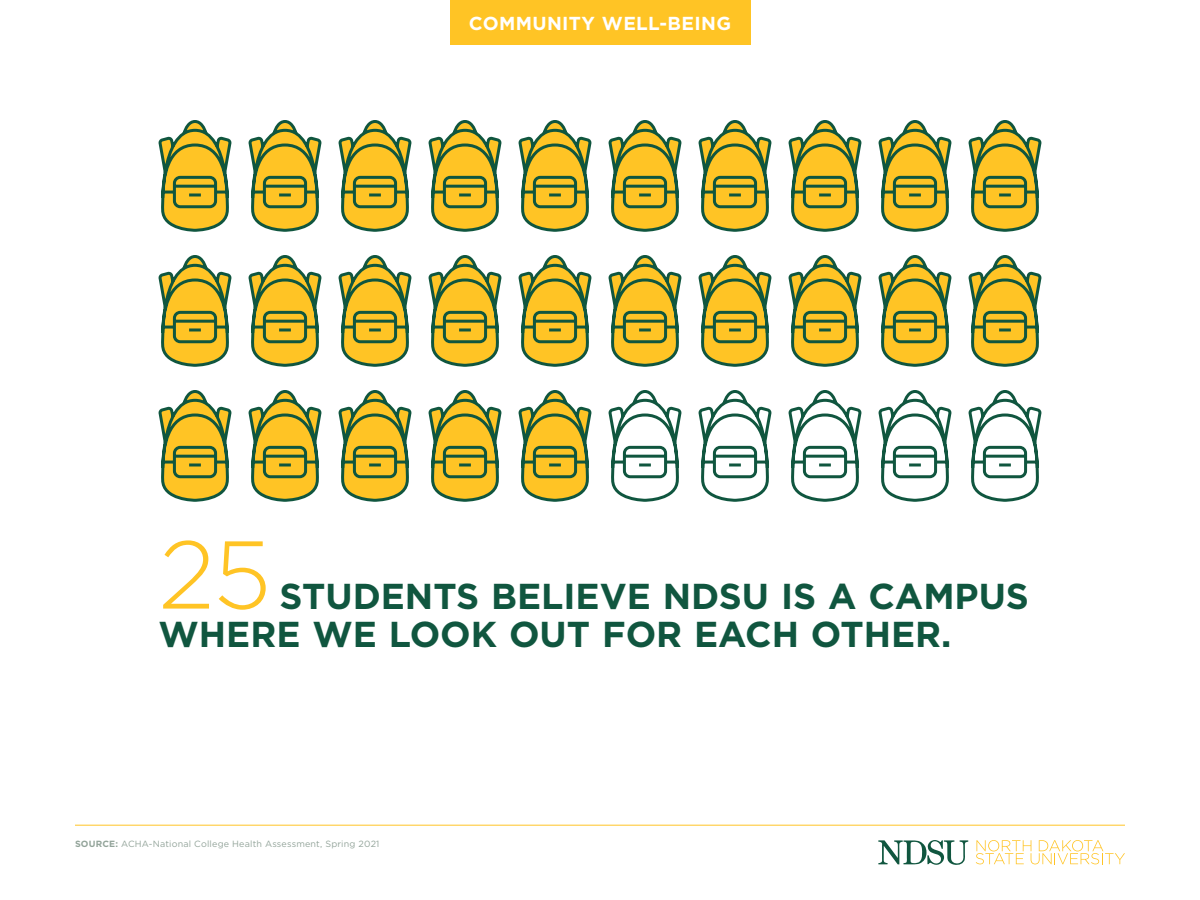
<style>
.page{position:relative;width:1200px;height:900px;background:#fff}
.page>*{position:absolute;margin:0;border:0;box-sizing:border-box;transform-origin:0 0}
.t1{font:300 96px "Gotham";color:#ffc425}
.t2{font:700 36px/38.5px "Gotham";color:#10563f}
.t3{font:700 18.75px "Gotham";letter-spacing:.02em;color:#fff}
.t4{font:9px "Gotham";letter-spacing:.02em;color:#93a49a}
.s1{font-weight:700}
</style>
<div class="page">
<div style="left:450px;top:0;width:300px;height:45px;background:#ffc425"></div>
<svg style="left:878px;top:840px;width:90px;height:25px"></svg>
<svg style="left:976px;top:840px;width:149px;height:24px"></svg>
<hr style="left:75px;top:825px;width:1050px;height:1px;background:#ffc425">
<svg style="left:878px;top:390px;width:74px;height:112px"></svg>
<svg style="left:788px;top:390px;width:74px;height:112px"></svg>
<svg style="left:698px;top:390px;width:74px;height:112px"></svg>
<svg style="left:608px;top:390px;width:74px;height:112px"></svg>
<svg style="left:968px;top:390px;width:74px;height:112px"></svg>
<svg style="left:338px;top:120px;width:74px;height:112px"></svg>
<svg style="left:338px;top:255px;width:74px;height:112px"></svg>
<svg style="left:338px;top:390px;width:74px;height:112px"></svg>
<svg style="left:428px;top:120px;width:74px;height:112px"></svg>
<svg style="left:428px;top:255px;width:74px;height:112px"></svg>
<svg style="left:428px;top:390px;width:74px;height:112px"></svg>
<svg style="left:518px;top:120px;width:74px;height:112px"></svg>
<svg style="left:518px;top:255px;width:74px;height:112px"></svg>
<svg style="left:518px;top:390px;width:74px;height:112px"></svg>
<svg style="left:608px;top:120px;width:74px;height:112px"></svg>
<svg style="left:608px;top:255px;width:74px;height:112px"></svg>
<svg style="left:698px;top:120px;width:74px;height:112px"></svg>
<svg style="left:698px;top:255px;width:74px;height:112px"></svg>
<svg style="left:788px;top:120px;width:74px;height:112px"></svg>
<svg style="left:788px;top:255px;width:74px;height:112px"></svg>
<svg style="left:878px;top:120px;width:74px;height:112px"></svg>
<svg style="left:878px;top:255px;width:74px;height:112px"></svg>
<svg style="left:968px;top:120px;width:74px;height:112px"></svg>
<svg style="left:968px;top:255px;width:74px;height:112px"></svg>
<svg style="left:248px;top:120px;width:74px;height:112px"></svg>
<svg style="left:248px;top:255px;width:74px;height:112px"></svg>
<svg style="left:248px;top:390px;width:74px;height:112px"></svg>
<svg style="left:158px;top:120px;width:74px;height:112px"></svg>
<svg style="left:158px;top:255px;width:74px;height:112px"></svg>
<svg style="left:158px;top:390px;width:74px;height:112px"></svg>
<p class="t3" style="left:469px;top:11px;width:264px">COMMUNITY WELL-BEING</p>
<h1 class="t1" style="left:159px;top:514px;width:114px">25</h1>
<p class="t2" style="left:159px;top:576px;width:872px;text-indent:121px">STUDENTS BELIEVE NDSU IS A CAMPUS<br>WHERE WE LOOK OUT FOR EACH OTHER.</p>
<p class="t4" style="left:75px;top:838px;width:306px"><span class="s1">SOURCE:</span> ACHA-National College Health Assessment, Spring 2021</p>
</div>
